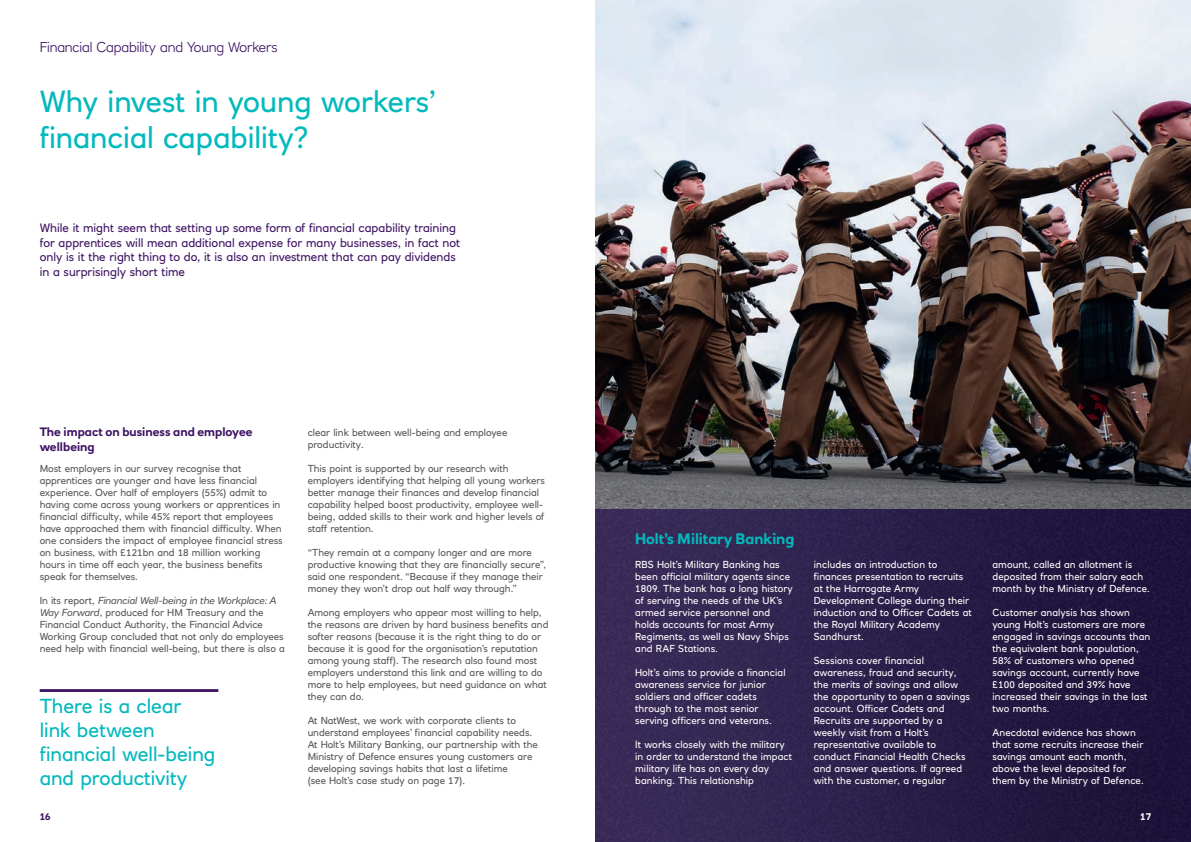
<style>
.page{position:relative;width:1191px;height:842px;background:#fff}
.page>*{position:absolute;margin:0;border:0;box-sizing:border-box;transform-origin:0 0}
.t1{font:30px/36px "RN House Sans";color:#03b9bd}
.t2{font:20px/24px "RN House Sans";color:#03b9bd}
.t3{font:700 15px "RN House Sans";color:#03b9bd}
.t4{font:300 14px "RN House Sans";letter-spacing:-.01em;color:#3f1464}
.t5{font:12px/14.5px "RN House Sans";color:#3f1464}
.t6{font:700 12px/14.5px "RN House Sans";color:#3f1464}
.t7{font:10px/12px "RN House Sans";color:#57585a}
.t8{font:10px/12px "RN House Sans";letter-spacing:.01em;color:#fff}
.t9{font:700 10px "RN House Sans";color:#fff}
.t10{font:700 10px "RN House Sans";color:#3f1464}
.s1{font-style:italic}
</style>
<div class="page">
<hr style="left:40px;top:689px;width:178px;height:3px;background:#3f1464">
<img style="left:595px;top:508px;width:596px;height:334px">
<img style="left:595px;top:0;width:596px;height:508px">
<h3 class="t4" style="left:40px;top:39px;width:239px">Financial Capability and Young Workers</h3>
<h1 class="t1" style="left:40px;top:84px;width:398px">Why invest in young workers’ financial capability?</h1>
<p class="t5" style="left:40px;top:221px;width:422px">While it might seem that setting up some form of financial capability training for apprentices will mean additional expense for many businesses, in fact not only is it the right thing to do, it is also an investment that can pay dividends in a surprisingly short time</p>
<p class="t6" style="left:40px;top:425px;width:214px">The impact on business and employee wellbeing</p>
<p class="t7" style="left:40px;top:463px;width:245px">Most employers in our survey recognise that apprentices are younger and have less financial experience. Over half of employers (55%) admit to having come across young workers or apprentices in financial difficulty, while 45% report that employees have approached them with financial difficulty. When one considers the impact of employee financial stress on business, with £121bn and 18 million working hours in time off each year, the business benefits speak for themselves.</p>
<p class="t7" style="left:40px;top:595px;width:247px">In its report, <span class="s1">Financial Well-being in the Workplace: A Way Forward</span>, produced for HM Treasury and the Financial Conduct Authority, the Financial Advice Working Group concluded that not only do employees need help with financial well-being, but there is also a</p>
<h2 class="t2" style="left:40px;top:693px;width:177px">There is a clear link between financial well-being and productivity</h2>
<p class="t10" style="left:40px;top:811px;width:13px">16</p>
<p class="t7" style="left:308px;top:427px;width:201px">clear link between well-being and employee productivity.</p>
<p class="t7" style="left:308px;top:463px;width:239px">This point is supported by our research with employers identifying that helping all young workers better manage their finances and develop financial capability helped boost productivity, employee well&shy;being, added skills to their work and higher levels of staff retention.</p>
<p class="t7" style="left:308px;top:547px;width:240px">“They remain at a company longer and are more productive knowing that they are financially secure”, said one respondent. “Because if they manage their money they won’t drop out half way through.”</p>
<p class="t7" style="left:308px;top:607px;width:242px">Among employers who appear most willing to help, the reasons are driven by hard business benefits and softer reasons (because it is the right thing to do or because it is good for the organisation’s reputation among young staff). The research also found most employers understand this link and are willing to do more to help employees, but need guidance on what they can do.</p>
<p class="t7" style="left:308px;top:715px;width:232px">At NatWest, we work with corporate clients to understand employees’ financial capability needs.<br>At Holt’s Military Banking, our partnership with the Ministry of Defence ensures young customers are developing savings habits that last a lifetime<br>(see Holt’s case study on page 17).</p>
<h3 class="t3" style="left:635px;top:529px;width:161px">Holt’s Military Banking</h3>
<p class="t8" style="left:635px;top:559px;width:159px">RBS Holt’s Military Banking has been official military agents since<br>1809. The bank has a long history of serving the needs of the UK’s armed service personnel and holds accounts for most Army<br>Regiments, as well as Navy Ships and RAF Stations.</p>
<p class="t8" style="left:635px;top:667px;width:152px">Holt’s aims to provide a financial awareness service for junior soldiers and officer cadets through to the most senior serving officers and veterans.</p>
<p class="t8" style="left:635px;top:739px;width:159px">It works closely with the military in order to understand the impact military life has on every day banking. This relationship</p>
<p class="t8" style="left:814px;top:559px;width:159px">includes an introduction to finances presentation to recruits at the Harrogate Army<br>Development College during their induction and to Officer Cadets at the Royal Military Academy<br>Sandhurst.</p>
<p class="t8" style="left:814px;top:655px;width:158px">Sessions cover financial awareness, fraud and security, the merits of savings and allow the opportunity to open a savings account. Officer Cadets and<br>Recruits are supported by a weekly visit from a Holt’s representative available to conduct Financial Health Checks and answer questions. If agreed with the customer, a regular</p>
<p class="t8" style="left:992px;top:559px;width:159px">amount, called an allotment is deposited from their salary each month by the Ministry of Defence.</p>
<p class="t8" style="left:992px;top:607px;width:159px">Customer analysis has shown young Holt’s customers are more engaged in savings accounts than the equivalent bank population,<br>58% of customers who opened savings account, currently have £100 deposited and 39% have increased their savings in the last two months.</p>
<p class="t8" style="left:992px;top:727px;width:153px">Anecdotal evidence has shown that some recruits increase their savings amount each month, above the level deposited for them by the Ministry of Defence.</p>
<p class="t9" style="left:1134px;top:811px;width:18px">017</p>
</div>
